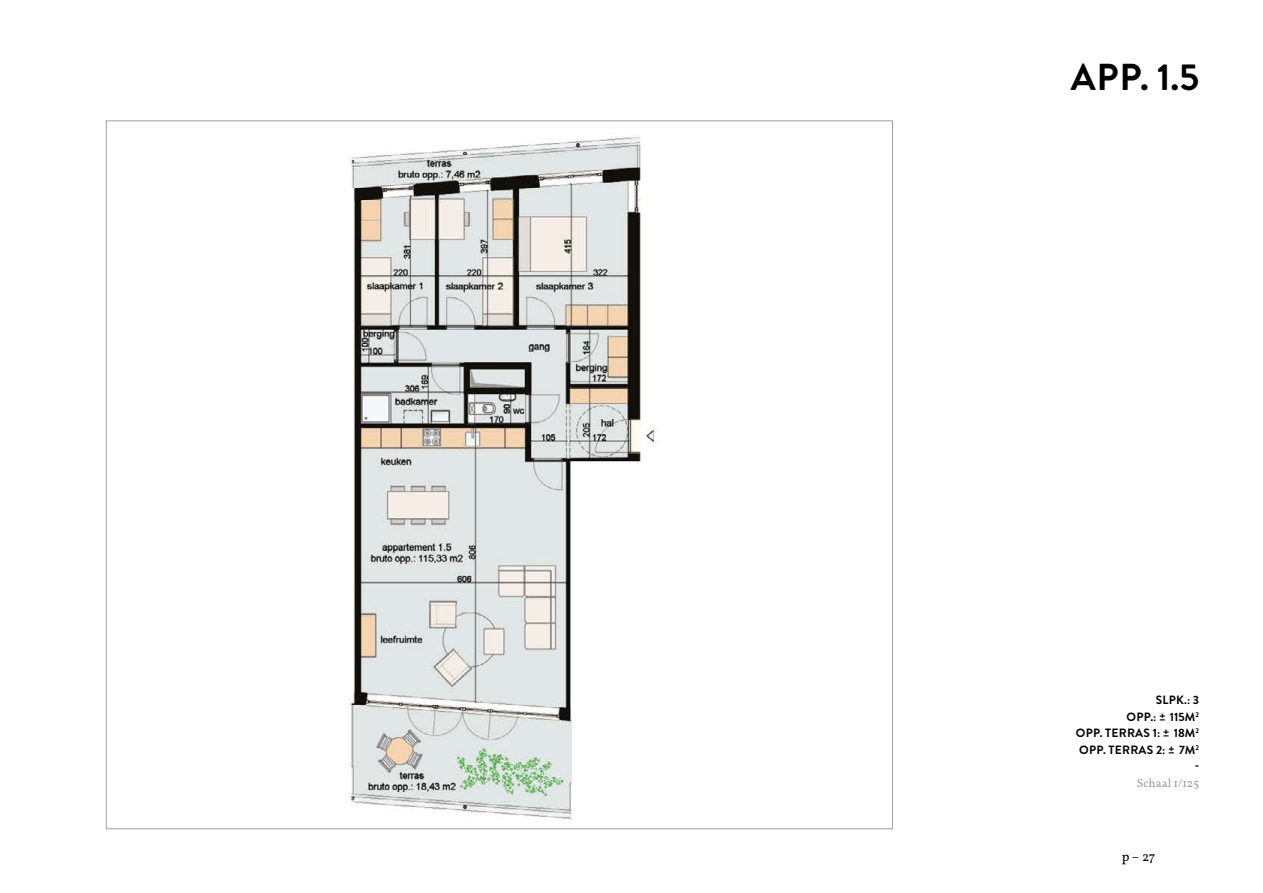
<style>
.page{position:relative;width:1263px;height:893px;background:#fff}
.page>*{position:absolute;margin:0;border:0;box-sizing:border-box;transform-origin:0 0}
.t1{font:700 37.5px "Brandon Grotesque";color:#000}
.t2{font:13.5px "Vollkorn";color:#000}
.t3{font:700 12px/16.5px "Brandon Grotesque";letter-spacing:.02em;color:#000;text-align:right}
.t4{font:12px "Vollkorn";color:#9d9d9c}
</style>
<div class="page">
<img style="left:273px;top:136px;width:454px;height:694px">
<h1 class="t1" style="left:1071px;top:51px;width:130px">APP. 1.5</h1>
<p class="t3" style="left:1076px;top:692px;width:125px">SLPK.: 3<br>OPP.: ± 115M<sup>2<br></sup>OPP. TERRAS 1: ± 18M<sup>2<br></sup>OPP. TERRAS 2: ± 7M<sup>2 </sup>-</p>
<p class="t4" style="left:1137px;top:774px;width:64px">Schaal 1/125</p>
<p class="t2" style="left:1122px;top:846px;width:35px">p – 27</p>
</div>
